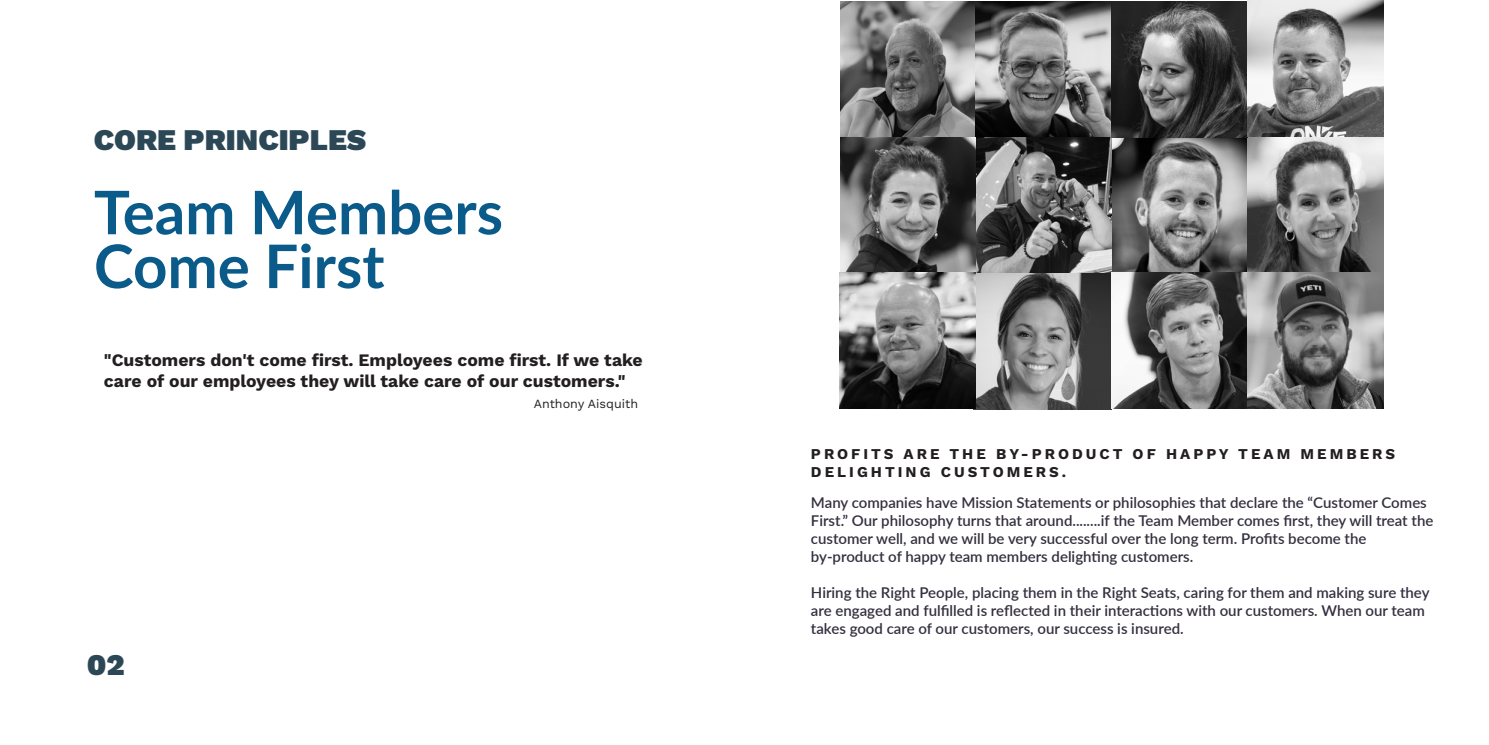
<style>
.page{position:relative;width:1489px;height:745px;background:#fff}
.page>*{position:absolute;margin:0;border:0;box-sizing:border-box;transform-origin:0 0}
.Highlight{font:700 60px/53.8px "Lato";color:#0a5a8a}
.t1{font:900 30px "Work Sans";color:#2c4856}
.t2{font:700 17.5px/21px "Work Sans";color:#231f20}
.Sub_Title{font:700 15px "Work Sans";letter-spacing:.2em;color:#231f20}
.t3{font:600 14.88px/18px "Lato";color:#352f3f}
.t4{font:12.5px "Work Sans";color:#231f20}
</style>
<div class="page">
<img style="left:840px;top:1px;width:543px;height:271px">
<img style="left:972px;top:272px;width:411px;height:137px">
<img style="left:839px;top:272px;width:136px;height:136px">
<p class="t1" style="left:94px;top:123px;width:274px">CORE PRINCIPLES</p>
<p class="Highlight" style="left:94px;top:183px;width:410px">Team Members<br>Come First</p>
<p class="t2" style="left:104px;top:350px;width:540px">"Customers don't come first. Employees come first. If we take care of our employees they will take care of our customers."</p>
<p class="t4" style="left:533px;top:396px;width:106px">Anthony Aisquith</p>
<p class="t1" style="left:87px;top:647px;width:39px">02</p>
<p class="Sub_Title" style="left:811px;top:445px;width:585px">PROFITS ARE THE BY-PRODUCT OF HAPPY TEAM MEMBERS</p>
<p class="Sub_Title" style="left:811px;top:463px;width:257px">DELIGHTING CUSTOMERS.</p>
<p class="t3" style="left:811px;top:492px;width:624px">Many companies have Mission Statements or philosophies that declare the “Customer Comes<br>First.” Our philosophy turns that around........if the Team Member comes first, they will treat the customer well, and we will be very successful over the long term. Profits become the</p>
<p class="t3" style="left:811px;top:546px;width:384px">by-product of happy team members delighting customers.</p>
<p class="t3" style="left:811px;top:582px;width:620px">Hiring the Right People, placing them in the Right Seats, caring for them and making sure they are engaged and fulfilled is reflected in their interactions with our customers. When our team takes good care of our customers, our success is insured.</p>
</div>
